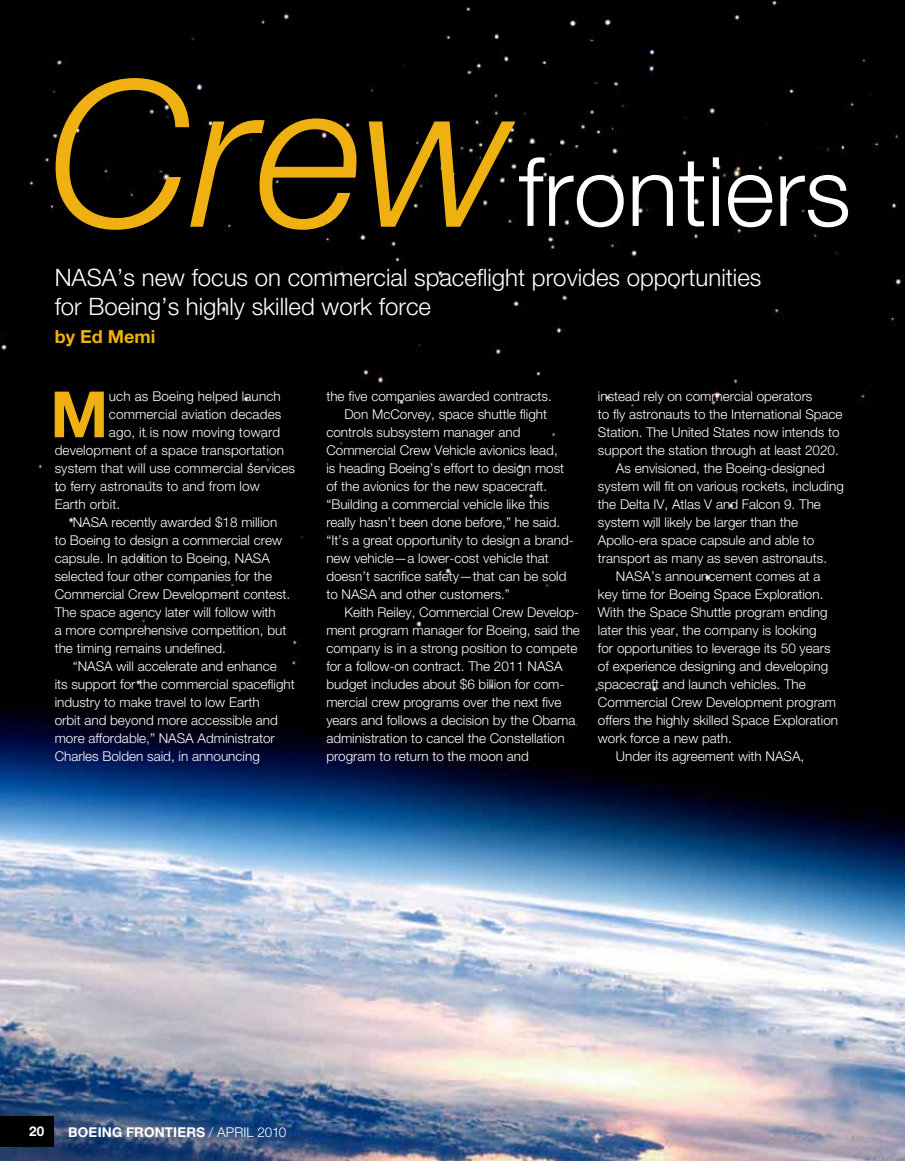
<style>
.page{position:relative;width:905px;height:1161px;background:#fff}
.page>*{position:absolute;margin:0;border:0;box-sizing:border-box;transform-origin:0 0}
.t1{font:300 96px "Helvetica Neue";color:#fff}
.t2{font:700 63.9px "Helvetica Neue";color:#eeb111}
.t3{font:300 24px/28.5px "Helvetica Neue";color:#fff}
.t4{font:700 18px "Helvetica Neue";color:#eeb111}
.t5{font:300 13.5px "Helvetica Neue";color:#fff}
.t6{font:700 13.5px "Helvetica Neue";letter-spacing:.015em;color:#fff}
.s1{font-style:italic;font-size:204px;color:#eeb111}
.s2{font-weight:300}
</style>
<div class="page">
<img style="left:0;top:0;width:904px;height:1161px">
<div style="left:0;top:1116px;width:54px;height:31px;background:#000"></div>
<h1 class="t1" style="left:49px;top:133px;width:803px"><span class="s1">Crew</span>frontiers</h1>
<h3 class="t3" style="left:55px;top:263px;width:708px">NASA’s new focus on commercial spaceflight provides opportunities for Boeing’s highly skilled work force</h3>
<h3 class="t4" style="left:55px;top:326px;width:102px">by Ed Memi</h3>
<h2 class="t2" style="left:50px;top:375px;width:59px">M</h2>
<p class="t5" style="left:109px;top:388px;width:173px">uch as Boeing helped launch</p>
<p class="t5" style="left:109px;top:406px;width:174px">commercial aviation decades</p>
<p class="t5" style="left:109px;top:424px;width:173px">ago, it is now moving toward</p>
<p class="t5" style="left:55px;top:442px;width:231px">development of a space transportation</p>
<p class="t5" style="left:55px;top:460px;width:242px">system that will use commercial services</p>
<p class="t5" style="left:55px;top:478px;width:207px">to ferry astronauts to and from low</p>
<p class="t5" style="left:55px;top:496px;width:67px">Earth orbit.</p>
<p class="t5" style="left:73px;top:514px;width:206px">NASA recently awarded $18 million</p>
<p class="t5" style="left:55px;top:532px;width:229px">to Boeing to design a commercial crew</p>
<p class="t5" style="left:55px;top:550px;width:217px">capsule. In addition to Boeing, NASA</p>
<p class="t5" style="left:55px;top:568px;width:219px">selected four other companies for the</p>
<p class="t5" style="left:55px;top:586px;width:237px">Commercial Crew Development contest.</p>
<p class="t5" style="left:55px;top:604px;width:223px">The space agency later will follow with</p>
<p class="t5" style="left:55px;top:622px;width:233px">a more comprehensive competition, but</p>
<p class="t5" style="left:55px;top:640px;width:173px">the timing remains undefined.</p>
<p class="t5" style="left:73px;top:658px;width:206px">“NASA will accelerate and enhance</p>
<p class="t5" style="left:55px;top:676px;width:242px">its support for the commercial spaceflight</p>
<p class="t5" style="left:55px;top:694px;width:206px">industry to make travel to low Earth</p>
<p class="t5" style="left:55px;top:712px;width:225px">orbit and beyond more accessible and</p>
<p class="t5" style="left:55px;top:730px;width:222px">more affordable,” NASA Administrator</p>
<p class="t5" style="left:55px;top:748px;width:207px">Charles Bolden said, in announcing</p>
<p class="t5" style="left:326px;top:388px;width:227px">the five companies awarded contracts.</p>
<p class="t5" style="left:344px;top:406px;width:204px">Don McCorvey, space shuttle flight</p>
<p class="t5" style="left:326px;top:424px;width:196px">controls subsystem manager and</p>
<p class="t5" style="left:326px;top:442px;width:233px">Commercial Crew Vehicle avionics lead,</p>
<p class="t5" style="left:326px;top:460px;width:239px">is heading Boeing’s effort to design most</p>
<p class="t5" style="left:326px;top:478px;width:222px">of the avionics for the new spacecraft.</p>
<p class="t5" style="left:326px;top:496px;width:224px">“Building a commercial vehicle like this</p>
<p class="t5" style="left:326px;top:514px;width:235px">really hasn’t been done before,” he said.</p>
<p class="t5" style="left:326px;top:532px;width:249px">“It’s a great opportunity to design a brand-</p>
<p class="t5" style="left:326px;top:550px;width:224px">new vehicle—a lower-cost vehicle that</p>
<p class="t5" style="left:326px;top:568px;width:242px">doesn’t sacrifice safety—that can be sold</p>
<p class="t5" style="left:326px;top:586px;width:185px">to NASA and other customers.”</p>
<p class="t5" style="left:344px;top:604px;width:236px">Keith Reiley, Commercial Crew Develop-</p>
<p class="t5" style="left:326px;top:622px;width:255px">ment program manager for Boeing, said the</p>
<p class="t5" style="left:326px;top:640px;width:252px">company is in a strong position to compete</p>
<p class="t5" style="left:326px;top:658px;width:238px">for a follow-on contract. The 2011 NASA</p>
<p class="t5" style="left:326px;top:676px;width:240px">budget includes about $6 billion for com-</p>
<p class="t5" style="left:326px;top:694px;width:237px">mercial crew programs over the next five</p>
<p class="t5" style="left:326px;top:712px;width:251px">years and follows a decision by the Obama</p>
<p class="t5" style="left:326px;top:730px;width:240px">administration to cancel the Constellation</p>
<p class="t5" style="left:326px;top:748px;width:204px">program to return to the moon and</p>
<p class="t5" style="left:598px;top:388px;width:216px">instead rely on commercial operators</p>
<p class="t5" style="left:598px;top:406px;width:246px">to fly astronauts to the International Space</p>
<p class="t5" style="left:598px;top:424px;width:243px">Station. The United States now intends to</p>
<p class="t5" style="left:598px;top:442px;width:242px">support the station through at least 2020.</p>
<p class="t5" style="left:616px;top:460px;width:210px">As envisioned, the Boeing-designed</p>
<p class="t5" style="left:598px;top:478px;width:247px">system will fit on various rockets, including</p>
<p class="t5" style="left:598px;top:496px;width:224px">the Delta IV, Atlas V and Falcon 9. The</p>
<p class="t5" style="left:598px;top:514px;width:202px">system will likely be larger than the</p>
<p class="t5" style="left:598px;top:532px;width:218px">Apollo-era space capsule and able to</p>
<p class="t5" style="left:598px;top:550px;width:231px">transport as many as seven astronauts.</p>
<p class="t5" style="left:616px;top:568px;width:206px">NASA’s announcement comes at a</p>
<p class="t5" style="left:598px;top:586px;width:227px">key time for Boeing Space Exploration.</p>
<p class="t5" style="left:598px;top:604px;width:231px">With the Space Shuttle program ending</p>
<p class="t5" style="left:598px;top:622px;width:220px">later this year, the company is looking</p>
<p class="t5" style="left:598px;top:640px;width:234px">for opportunities to leverage its 50 years</p>
<p class="t5" style="left:598px;top:658px;width:232px">of experience designing and developing</p>
<p class="t5" style="left:598px;top:676px;width:209px">spacecraft and launch vehicles. The</p>
<p class="t5" style="left:598px;top:694px;width:240px">Commercial Crew Development program</p>
<p class="t5" style="left:598px;top:712px;width:242px">offers the highly skilled Space Exploration</p>
<p class="t5" style="left:598px;top:730px;width:135px">work force a new path.</p>
<p class="t5" style="left:616px;top:748px;width:190px">Under its agreement with NASA,</p>
<p class="t6" style="left:29px;top:1123px;width:17px">20</p>
<p class="t6" style="left:68px;top:1123px;width:220px">BOEING FRONTIERS <span class="s2">/ APRIL 2010</span></p>
</div>
